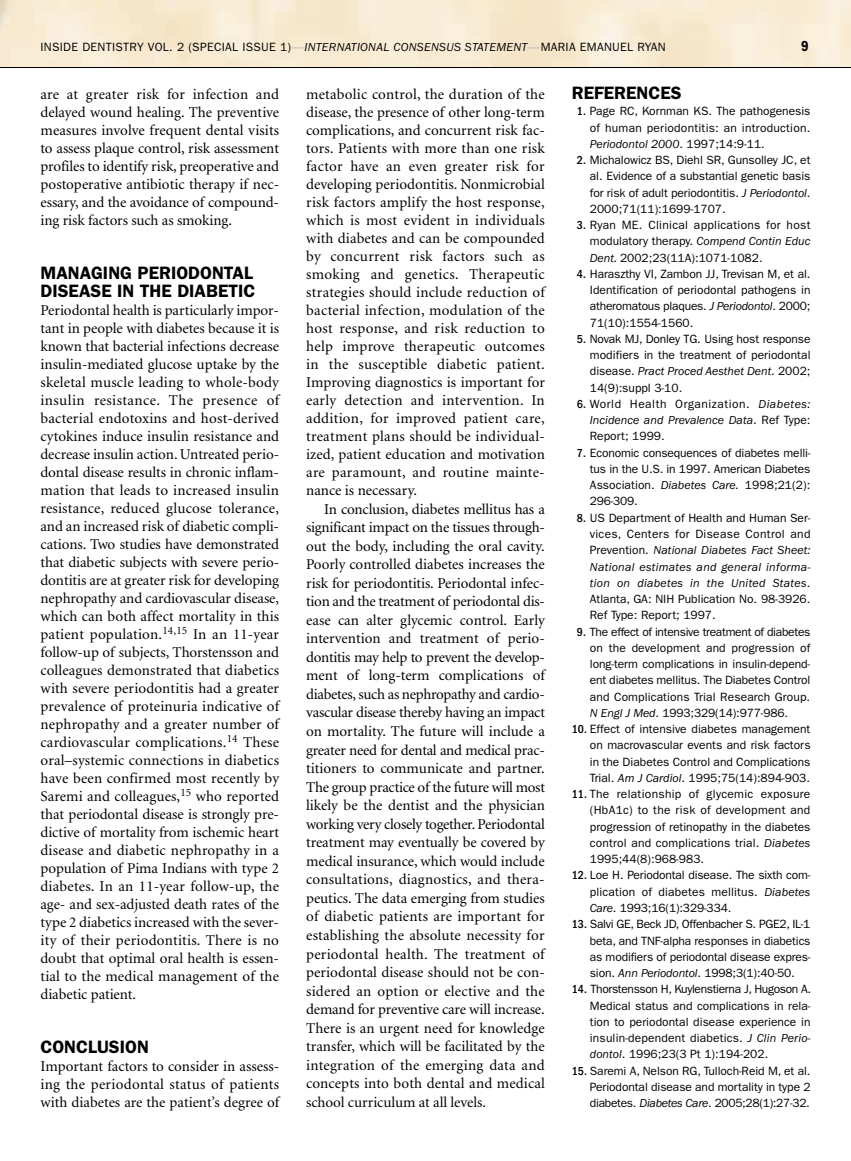
<style>
.page{position:relative;width:851px;height:1161px;background:#fff}
.page>*{position:absolute;margin:0;border:0;box-sizing:border-box;transform-origin:0 0}
.t1{font:600 18px/18px "Franklin Gothic";color:#000}
.t2{font:15px/18px "Minion";color:#000;text-align:justify}
.t3{font:600 condensed 15px "Franklin Gothic";color:#000}
.t4{font:12px/16.2px "Franklin Gothic";color:#000;text-align:justify}
.t5{font:12px "Franklin Gothic";letter-spacing:.025em;color:#000}
.s1{color:#b3b3b3}
.s2{font-style:italic}
.s3{font-weight:500;font-stretch:condensed}
</style>
<div class="page">
<hr style="left:0;top:67px;width:850px;height:1px;background:#000">
<p class="t5" style="left:40px;top:42px;width:627px">INSIDE DENTISTRY VOL. 2 (SPECIAL ISSUE 1)<span class="s1">—</span><span class="s2">INTERNATIONAL CONSENSUS STATEMENT</span><span class="s1">—</span>MARIA EMANUEL RYAN</p>
<p class="t3" style="left:801px;top:40px;width:9px">9</p>
<p class="t2" style="left:40px;top:86px;width:240px">are at greater risk for infection and delayed wound healing. The preventive measures involve frequent dental visits to assess plaque control, risk assessment profiles to identify risk, preoperative and postoperative antibiotic therapy if nec&shy;essary, and the avoidance of compound&shy;ing risk factors such as smoking.</p>
<p class="t1" style="left:40px;top:265px;width:216px">MANAGING PERIODONTAL<br>DISEASE IN THE DIABETIC</p>
<p class="t2" style="left:40px;top:302px;width:240px">Periodontal health is particularly impor&shy;tant in people with diabetes because it is known that bacterial infections decrease insulin-mediated glucose uptake by the skeletal muscle leading to whole-body insulin resistance. The presence of bacterial endotoxins and host-derived cytokines induce insulin resistance and decrease insulin action. Untreated perio&shy;dontal disease results in chronic inflam&shy;mation that leads to increased insulin resistance, reduced glucose tolerance, and an increased risk of diabetic compli&shy;cations. Two studies have demonstrated that diabetic subjects with severe perio&shy;dontitis are at greater risk for developing nephropathy and cardiovascular disease, which can both affect mortality in this patient population.<sup>14,15</sup> In an 11-year follow-up of subjects, Thorstensson and colleagues demonstrated that diabetics with severe periodontitis had a greater prevalence of proteinuria indicative of nephropathy and a greater number of cardiovascular complications.<sup>14</sup> These oral–systemic connections in diabetics have been confirmed most recently by Saremi and colleagues,<sup>15</sup> who reported that periodontal disease is strongly pre&shy;dictive of mortality from ischemic heart disease and diabetic nephropathy in a population of Pima Indians with type 2 diabetes. In an 11-year follow-up, the age- and sex-adjusted death rates of the type 2 diabetics increased with the sever&shy;ity of their periodontitis. There is no doubt that optimal oral health is essen&shy;tial to the medical management of the diabetic patient.</p>
<p class="t1" style="left:40px;top:1039px;width:110px">CONCLUSION</p>
<p class="t2" style="left:40px;top:1058px;width:240px">Important factors to consider in assess&shy;ing the periodontal status of patients with diabetes are the patient’s degree of</p>
<p class="t1" style="left:572px;top:85px;width:111px">REFERENCES</p>
<p class="t4" style="left:590px;top:104px;width:222px;text-indent:-13px"><span class="s3">1.</span> Page RC, Kornman KS. The pathogenesis of human periodontitis: an introduction.<br><span class="s2">Periodontol 2000</span>. 1997;14:9-11.</p>
<p class="t4" style="left:590px;top:153px;width:222px;text-indent:-13px"><span class="s3">2.</span> Michalowicz BS, Diehl SR, Gunsolley JC, et al. Evidence of a substantial genetic basis for risk of adult periodontitis. <span class="s2">J Periodontol</span>.<br>2000;71(11):1699-1707.</p>
<p class="t4" style="left:590px;top:218px;width:222px;text-indent:-13px"><span class="s3">3.</span> Ryan ME. Clinical applications for host modulatory therapy. <span class="s2">Compend Contin Educ Dent.</span> 2002;23(11A):1071-1082.</p>
<p class="t4" style="left:590px;top:267px;width:222px;text-indent:-13px"><span class="s3">4.</span> Haraszthy VI, Zambon JJ, Trevisan M, et al.<br>Identification of periodontal pathogens in atheromatous plaques. <span class="s2">J Periodontol</span>. 2000; 71(10):1554-1560.</p>
<p class="t4" style="left:590px;top:332px;width:222px;text-indent:-13px"><span class="s3">5.</span> Novak MJ, Donley TG. Using host response modifiers in the treatment of periodontal disease. <span class="s2">Pract Proced Aesthet Dent</span>. 2002; 14(9):suppl 3-10.</p>
<p class="t4" style="left:590px;top:397px;width:222px;text-indent:-13px"><span class="s3">6.</span> World Health Organization. <span class="s2">Diabetes:<br>Incidence and Prevalence Data</span>. Ref Type:<br>Report; 1999.</p>
<p class="t4" style="left:590px;top:446px;width:222px;text-indent:-13px"><span class="s3">7.</span> Economic consequences of diabetes melli&shy;tus in the U.S. in 1997. American Diabetes Association. <span class="s2">Diabetes Care.</span> 1998;21(2):<br>296-309.</p>
<p class="t4" style="left:590px;top:511px;width:222px;text-indent:-13px"><span class="s3">8.</span> US Department of Health and Human Ser&shy;vices, Centers for Disease Control and Prevention. <span class="s2">National Diabetes Fact Sheet:<br>National estimates and general informa&shy;tion on diabetes in the United States</span>.<br>Atlanta, GA: NIH Publication No. 98-3926.<br>Ref Type: Report; 1997.</p>
<p class="t4" style="left:590px;top:624px;width:222px;text-indent:-13px"><span class="s3">9.</span> The effect of intensive treatment of diabetes on the development and progression of long-term complications in insulin-depend&shy;ent diabetes mellitus. The Diabetes Control and Complications Trial Research Group.<br><span class="s2">N Engl J Med</span>. 1993;329(14):977-986.</p>
<p class="t4" style="left:590px;top:722px;width:222px;text-indent:-18px"><span class="s3">10.</span> Effect of intensive diabetes management on macrovascular events and risk factors in the Diabetes Control and Complications Trial. <span class="s2">Am J Cardiol</span>. 1995;75(14):894-903.</p>
<p class="t4" style="left:590px;top:787px;width:222px;text-indent:-18px"><span class="s3">11.</span> The relationship of glycemic exposure (HbA1c) to the risk of development and progression of retinopathy in the diabetes control and complications trial. <span class="s2">Diabetes </span>1995;44(8):968-983.</p>
<p class="t4" style="left:590px;top:868px;width:222px;text-indent:-18px"><span class="s3">12.</span> Loe H. Periodontal disease. The sixth com&shy;plication of diabetes mellitus. <span class="s2">Diabetes Care</span>. 1993;16(1):329-334.</p>
<p class="t4" style="left:590px;top:917px;width:222px;text-indent:-18px"><span class="s3">13.</span> Salvi GE, Beck JD, Offenbacher S. PGE2, IL-1 beta, and TNF-alpha responses in diabetics as modifiers of periodontal disease expres&shy;sion. <span class="s2">Ann Periodontol</span>. 1998;3(1):40-50.</p>
<p class="t4" style="left:590px;top:982px;width:223px;text-indent:-18px"><span class="s3">14.</span> Thorstensson H, Kuylenstierna J, Hugoson A.<br>Medical status and complications in rela&shy;tion to periodontal disease experience in insulin-dependent diabetics. <span class="s2">J Clin Perio&shy;dontol</span>. 1996;23(3 Pt 1):194-202.</p>
<p class="t4" style="left:590px;top:1063px;width:222px;text-indent:-18px"><span class="s3">15.</span> Saremi A, Nelson RG, Tulloch-Reid M, et al.<br>Periodontal disease and mortality in type 2 diabetes. <span class="s2">Diabetes Care</span>. 2005;28(1):27-32.</p>
<p class="t2" style="left:306px;top:86px;width:240px">metabolic control, the duration of the disease, the presence of other long-term complications, and concurrent risk fac&shy;tors. Patients with more than one risk factor have an even greater risk for developing periodontitis. Nonmicrobial risk factors amplify the host response, which is most evident in individuals with diabetes and can be compounded by concurrent risk factors such as smoking and genetics. Therapeutic strategies should include reduction of bacterial infection, modulation of the host response, and risk reduction to help improve therapeutic outcomes in the susceptible diabetic patient.<br>Improving diagnostics is important for early detection and intervention. In addition, for improved patient care, treatment plans should be individual&shy;ized, patient education and motivation are paramount, and routine mainte&shy;nance is necessary.</p>
<p class="t2" style="left:306px;top:501px;width:240px;line-height:18.6px;text-indent:18px">In conclusion, diabetes mellitus has a significant impact on the tissues through&shy;out the body, including the oral cavity.<br>Poorly controlled diabetes increases the risk for periodontitis. Periodontal infec&shy;tion and the treatment of periodontal dis&shy;ease can alter glycemic control. Early intervention and treatment of perio&shy;dontitis may help to prevent the develop&shy;ment of long-term complications of diabetes, such as nephropathy and cardio&shy;vascular disease thereby having an impact on mortality. The future will include a greater need for dental and medical prac&shy;titioners to communicate and partner.<br>The group practice of the future will most likely be the dentist and the physician working very closely together. Periodontal treatment may eventually be covered by medical insurance, which would include consultations, diagnostics, and thera&shy;peutics. The data emerging from studies of diabetic patients are important for establishing the absolute necessity for periodontal health. The treatment of periodontal disease should not be con&shy;sidered an option or elective and the demand for preventive care will increase.<br>There is an urgent need for knowledge transfer, which will be facilitated by the integration of the emerging data and concepts into both dental and medical school curriculum at all levels.</p>
</div>
